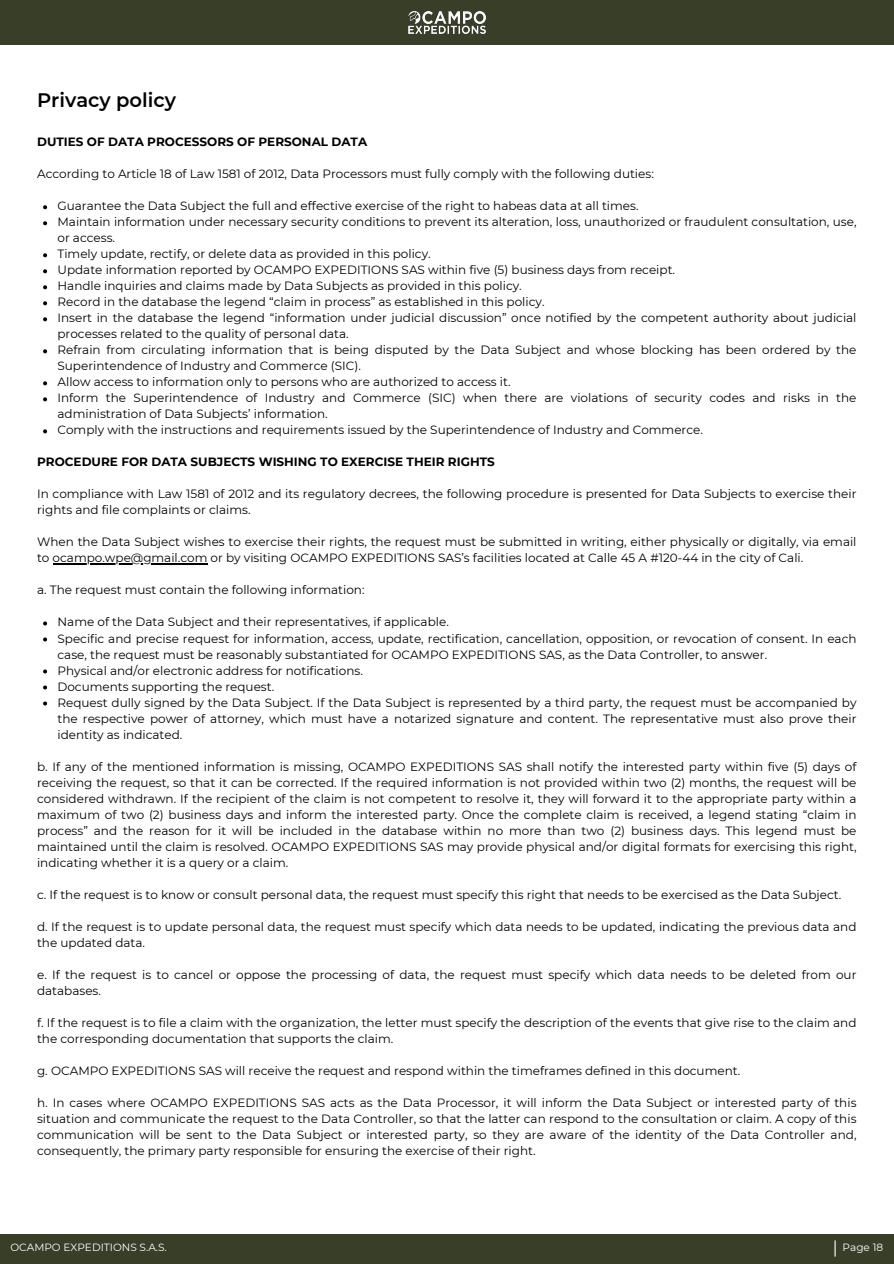
<style>
.page{position:relative;width:894px;height:1264px;background:#fff}
.page>*{position:absolute;margin:0;border:0;box-sizing:border-box;transform-origin:0 0}
.t1{font:600 19.5px "Montserrat";color:#000}
.t2{font:12px/16px "Montserrat";color:#000}
.t3{font:700 12px "Montserrat";color:#000}
.t4{font:10.5px "Montserrat";color:#fff}
</style>
<div class="page">
<div style="left:0;top:0;width:893px;height:45px;background:#393e29"></div>
<img style="left:408px;top:12px;width:77px;height:21px">
<div style="left:0;top:1233px;width:893px;height:30px;background:#393e29"></div>
<svg style="left:834px;top:1240px;width:1px;height:16px"></svg>
<svg style="left:43px;top:205px;width:4px;height:4px"></svg>
<svg style="left:43px;top:221px;width:4px;height:4px"></svg>
<svg style="left:43px;top:253px;width:4px;height:4px"></svg>
<svg style="left:43px;top:269px;width:4px;height:4px"></svg>
<svg style="left:43px;top:285px;width:4px;height:4px"></svg>
<svg style="left:43px;top:301px;width:4px;height:4px"></svg>
<svg style="left:43px;top:317px;width:4px;height:4px"></svg>
<svg style="left:43px;top:349px;width:4px;height:4px"></svg>
<svg style="left:43px;top:381px;width:4px;height:4px"></svg>
<svg style="left:43px;top:397px;width:4px;height:4px"></svg>
<svg style="left:43px;top:429px;width:4px;height:4px"></svg>
<hr style="left:53px;top:563px;width:154px;height:1px;background:#000">
<svg style="left:43px;top:621px;width:4px;height:4px"></svg>
<svg style="left:43px;top:637px;width:4px;height:4px"></svg>
<svg style="left:43px;top:669px;width:4px;height:4px"></svg>
<svg style="left:43px;top:685px;width:4px;height:4px"></svg>
<svg style="left:43px;top:701px;width:4px;height:4px"></svg>
<h1 class="t1" style="left:37px;top:88px;width:140px">Privacy policy</h1>
<p class="t3" style="left:37px;top:135px;width:331px">DUTIES OF DATA PROCESSORS OF PERSONAL DATA</p>
<p class="t2" style="left:37px;top:166px;width:618px">According to Article 18 of Law 1581 of 2012, Data Processors must fully comply with the following duties:</p>
<p class="t2" style="left:57px;top:198px;width:800px">Guarantee the Data Subject the full and effective exercise of the right to habeas data at all times.<br>Maintain information under necessary security conditions to prevent its alteration, loss, unauthorized or fraudulent consultation, use, or access.<br>Timely update, rectify, or delete data as provided in this policy.<br>Update information reported by OCAMPO EXPEDITIONS SAS within five (5) business days from receipt.<br>Handle inquiries and claims made by Data Subjects as provided in this policy.<br>Record in the database the legend “claim in process” as established in this policy.<br>Insert in the database the legend “information under judicial discussion” once notified by the competent authority about judicial processes related to the quality of personal data.<br>Refrain from circulating information that is being disputed by the Data Subject and whose blocking has been ordered by the Superintendence of Industry and Commerce (SIC).<br>Allow access to information only to persons who are authorized to access it.<br>Inform the Superintendence of Industry and Commerce (SIC) when there are violations of security codes and risks in the administration of Data Subjects’ information.<br>Comply with the instructions and requirements issued by the Superintendence of Industry and Commerce.</p>
<p class="t3" style="left:37px;top:455px;width:459px">PROCEDURE FOR DATA SUBJECTS WISHING TO EXERCISE THEIR RIGHTS</p>
<p class="t2" style="left:37px;top:486px;width:820px">In compliance with Law 1581 of 2012 and its regulatory decrees, the following procedure is presented for Data Subjects to exercise their rights and file complaints or claims.</p>
<p class="t2" style="left:37px;top:534px;width:820px">When the Data Subject wishes to exercise their rights, the request must be submitted in writing, either physically or digitally, via email to ocampo.wpe@gmail.com or by visiting OCAMPO EXPEDITIONS SAS’s facilities located at Calle 45 A #120-44 in the city of Cali.</p>
<p class="t2" style="left:37px;top:582px;width:329px">a. The request must contain the following information:</p>
<p class="t2" style="left:57px;top:614px;width:800px">Name of the Data Subject and their representatives, if applicable.<br>Specific and precise request for information, access, update, rectification, cancellation, opposition, or revocation of consent. In each case, the request must be reasonably substantiated for OCAMPO EXPEDITIONS SAS, as the Data Controller, to answer.<br>Physical and/or electronic address for notifications.<br>Documents supporting the request.<br>Request dully signed by the Data Subject. If the Data Subject is represented by a third party, the request must be accompanied by the respective power of attorney, which must have a notarized signature and content. The representative must also prove their identity as indicated.</p>
<p class="t2" style="left:37px;top:758px;width:820px;text-align:justify">b. If any of the mentioned information is missing, OCAMPO EXPEDITIONS SAS shall notify the interested party within five (5) days of receiving the request, so that it can be corrected. If the required information is not provided within two (2) months, the request will be considered withdrawn. If the recipient of the claim is not competent to resolve it, they will forward it to the appropriate party within a maximum of two (2) business days and inform the interested party. Once the complete claim is received, a legend stating “claim in process” and the reason for it will be included in the database within no more than two (2) business days. This legend must be maintained until the claim is resolved. OCAMPO EXPEDITIONS SAS may provide physical and/or digital formats for exercising this right, indicating whether it is a query or a claim.</p>
<p class="t2" style="left:37px;top:886px;width:805px">c. If the request is to know or consult personal data, the request must specify this right that needs to be exercised as the Data Subject.</p>
<p class="t2" style="left:37px;top:918px;width:820px">d. If the request is to update personal data, the request must specify which data needs to be updated, indicating the previous data and the updated data.</p>
<p class="t2" style="left:37px;top:966px;width:820px">e. If the request is to cancel or oppose the processing of data, the request must specify which data needs to be deleted from our databases.</p>
<p class="t2" style="left:37px;top:1014px;width:820px">f. If the request is to file a claim with the organization, the letter must specify the description of the events that give rise to the claim and the corresponding documentation that supports the claim.</p>
<p class="t2" style="left:37px;top:1062px;width:704px">g. OCAMPO EXPEDITIONS SAS will receive the request and respond within the timeframes defined in this document.</p>
<p class="t2" style="left:37px;top:1094px;width:820px;text-align:justify">h. In cases where OCAMPO EXPEDITIONS SAS acts as the Data Processor, it will inform the Data Subject or interested party of this situation and communicate the request to the Data Controller, so that the latter can respond to the consultation or claim. A copy of this communication will be sent to the Data Subject or interested party, so they are aware of the identity of the Data Controller and, consequently, the primary party responsible for ensuring the exercise of their right.</p>
<p class="t4" style="left:10px;top:1240px;width:158px">OCAMPO EXPEDITIONS S.A.S.</p>
<p class="t4" style="left:842px;top:1240px;width:42px">Page 18</p>
</div>
